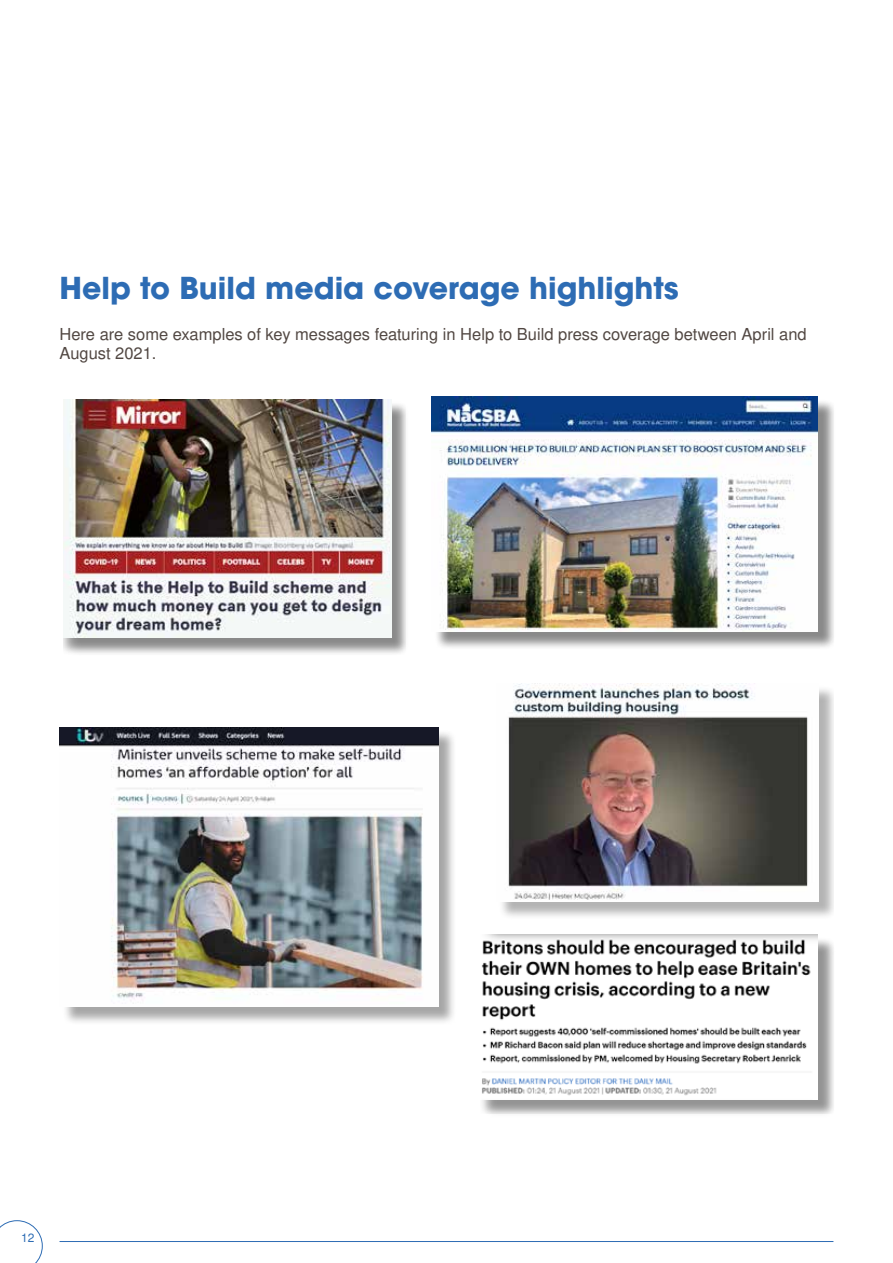
<style>
.page{position:relative;width:893px;height:1263px;background:#fff}
.page>*{position:absolute;margin:0;border:0;box-sizing:border-box;transform-origin:0 0}
.t1{font:700 30px "ITC Avant Garde Std";color:#2d6cb4}
.t2{font:16.5px/19.8px "Nimbus San L";color:#514742}
.t3{font:12px "Nimbus San L";color:#2d6cb4}
</style>
<div class="page">
<hr style="left:60px;top:1241px;width:773px;height:1px;background:#2d6cb4">
<div style="left:63px;top:401px;width:342px;height:256px;background:#000;opacity:.35"></div>
<img style="left:63px;top:399px;width:328px;height:239px">
<div style="left:434px;top:399px;width:399px;height:251px;background:#000;opacity:.35"></div>
<img style="left:432px;top:396px;width:386px;height:235px">
<div style="left:62px;top:730px;width:395px;height:295px;background:#000;opacity:.35"></div>
<img style="left:60px;top:727px;width:378px;height:279px">
<div style="left:483px;top:937px;width:353px;height:182px;background:#000;opacity:.18"></div>
<div style="left:480px;top:937px;width:353px;height:176px;background:#000;opacity:.3"></div>
<img style="left:480px;top:934px;width:338px;height:166px">
<div style="left:498px;top:685px;width:335px;height:235px;background:#000;opacity:.3"></div>
<img style="left:498px;top:683px;width:321px;height:218px">
<svg style="left:0;top:1220px;width:43px;height:43px"></svg>
<h1 class="t1" style="left:60px;top:268px;width:621px">Help to Build media coverage highlights</h1>
<p class="t2" style="left:60px;top:323px;width:749px">Here are some examples of key messages featuring in Help to Build press coverage between April and<br>August 2021.</p>
<p class="t3" style="left:21px;top:1229px;width:15px">12</p>
</div>
